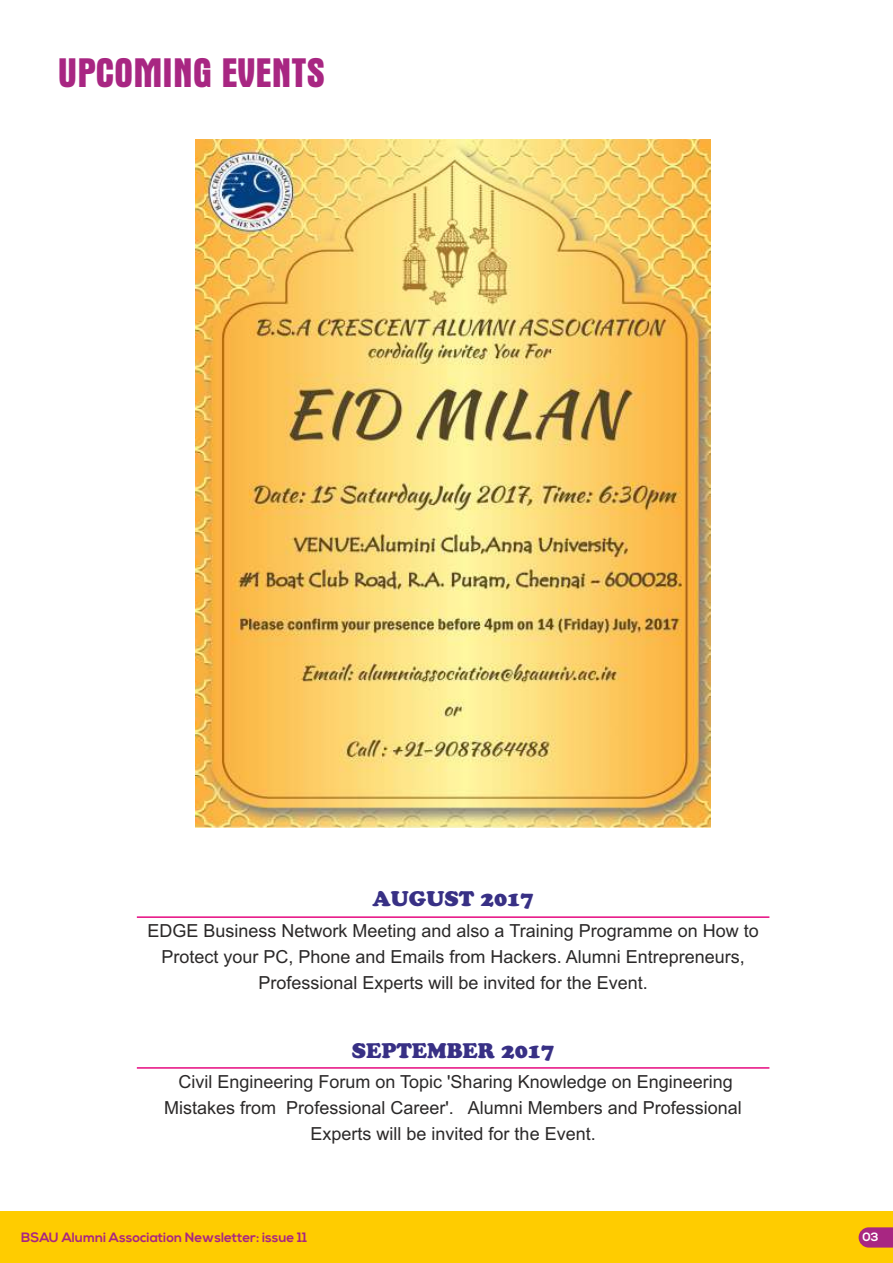
<style>
.page{position:relative;width:893px;height:1263px;background:#fff}
.page>*{position:absolute;margin:0;border:0;box-sizing:border-box;transform-origin:0 0}
.t1{font:700 condensed 42px "Aurora BT";color:#a82682}
.t2{font:700 21px "Cooper Black Std";color:#383085}
.t3{font:18px/26.1px "Arial";color:#2b2929;text-align:center}
.t4{font:700 13.5px "Nexa";color:#a82682}
.t5{font:700 12px "Nexa";color:#fff}
</style>
<div class="page">
<img style="left:195px;top:140px;width:516px;height:687px">
<hr style="left:137px;top:1067px;width:632px;height:2px;background:#e60a80">
<hr style="left:137px;top:916px;width:632px;height:2px;background:#e60a80">
<div style="left:0;top:1212px;width:893px;height:51px;background:#fc0"></div>
<svg style="left:859px;top:1227px;width:34px;height:20px"></svg>
<h1 class="t1" style="left:58px;top:55px;width:269px">UPCOMING EVENTS</h1>
<p class="t2" style="left:372px;top:892px;width:163px">AUGUST 2017</p>
<p class="t3" style="left:147px;top:919px;width:613px">EDGE Business Network Meeting and also a Training Programme on How to<br>Protect your PC, Phone and Emails from Hackers. Alumni Entrepreneurs,<br>Professional Experts will be invited for the Event.</p>
<p class="t2" style="left:352px;top:1043px;width:204px">SEPTEMBER 2017</p>
<p class="t3" style="left:164px;top:1070px;width:579px">Civil Engineering Forum on Topic 'Sharing Knowledge on Engineering<br>Mistakes from Professional Career'. Alumni Members and Professional<br>Experts will be invited for the Event.</p>
<p class="t4" style="left:21px;top:1231px;width:288px">BSAU Alumni Association Newsletter: issue 11</p>
<p class="t5" style="left:862px;top:1232px;width:18px">03</p>
</div>
